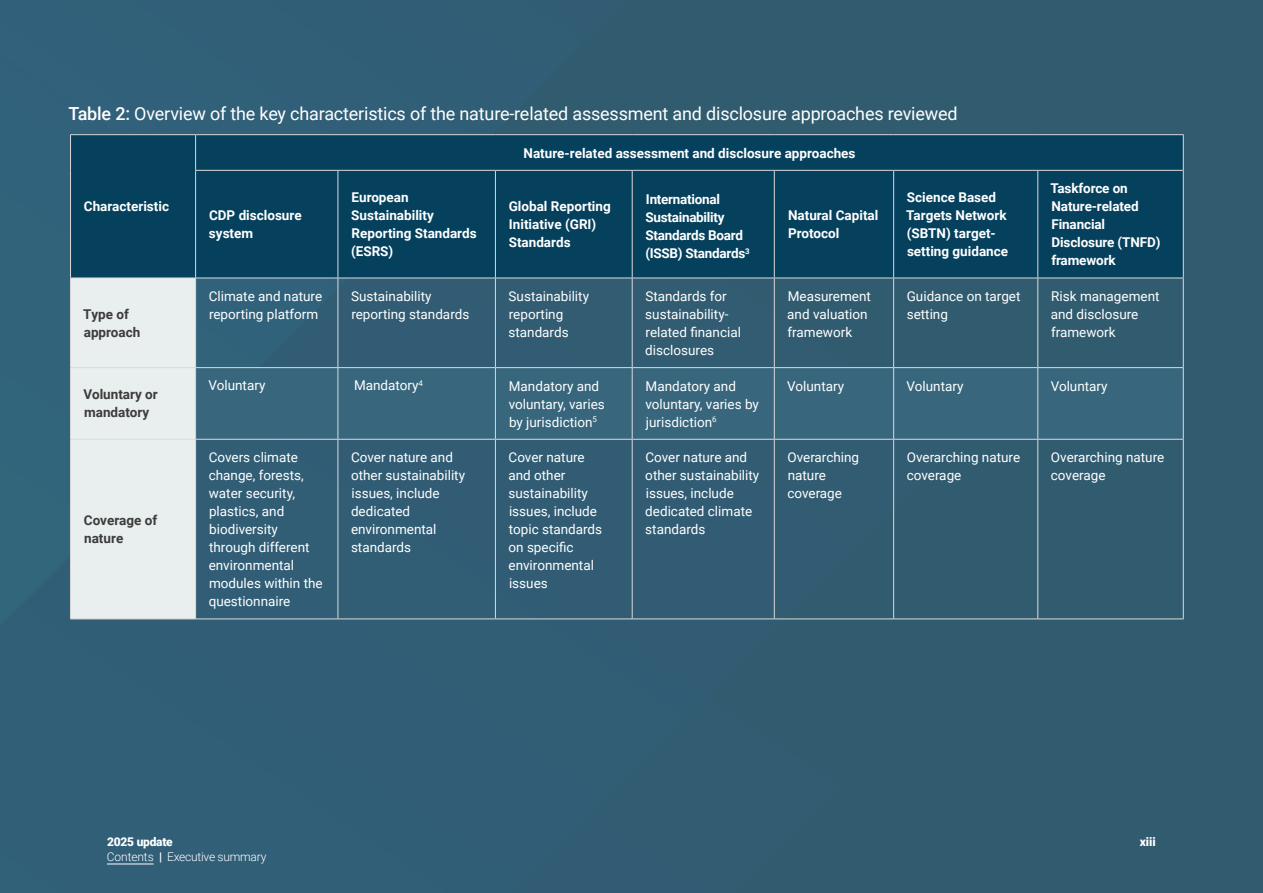
<style>
.page{position:relative;width:1263px;height:893px;background:#315c73}
.page>*{position:absolute;margin:0;border:0;box-sizing:border-box;transform-origin:0 0}
.t1{font:18px "Roboto";letter-spacing:-.01em;color:#fff}
.t2{font:13.5px/18px "Roboto";color:#fff}
.t3{font:700 13.5px/18px "Roboto";color:#fff}
.t4{font:700 13.5px/18px "Roboto";letter-spacing:-.02em;color:#fff}
.t5{font:700 13.5px/18px "Roboto";color:#3c3c3b}
.t6{font:300 12px "Roboto";letter-spacing:-.02em;color:#fff}
.t7{font:900 12px "Roboto";letter-spacing:-.02em;color:#fff}
.s1{font-weight:500}
.s2{font-weight:700}
</style>
<div class="page">
<hr style="left:107px;top:864px;width:47px;height:1px;background:#fff">
<div style="left:71px;top:135px;width:1112px;height:143px;background:#05405d"></div>
<div style="left:71px;top:279px;width:124px;height:339px;background:#e9eeee"></div>
<div style="left:196px;top:368px;width:987px;height:71px;background:#37667d"></div>
<hr style="left:70px;top:134px;width:126px;height:1px;background:#dadada">
<hr style="left:70px;top:135px;width:1px;height:35px;background:#dadada">
<hr style="left:196px;top:134px;width:142px;height:1px;background:#dadada">
<hr style="left:195px;top:135px;width:1px;height:35px;background:#dadada">
<hr style="left:338px;top:134px;width:157px;height:1px;background:#dadada">
<hr style="left:495px;top:134px;width:137px;height:1px;background:#dadada">
<hr style="left:632px;top:134px;width:142px;height:1px;background:#dadada">
<hr style="left:774px;top:134px;width:120px;height:1px;background:#dadada">
<hr style="left:894px;top:134px;width:144px;height:1px;background:#dadada">
<hr style="left:1038px;top:134px;width:146px;height:1px;background:#dadada">
<hr style="left:1183px;top:135px;width:1px;height:35px;background:#dadada">
<hr style="left:70px;top:170px;width:1px;height:108px;background:#dadada">
<hr style="left:195px;top:170px;width:143px;height:1px;background:#dadada">
<hr style="left:195px;top:171px;width:1px;height:107px;background:#dadada">
<hr style="left:338px;top:170px;width:157px;height:1px;background:#dadada">
<hr style="left:338px;top:171px;width:1px;height:107px;background:#dadada">
<hr style="left:495px;top:170px;width:137px;height:1px;background:#dadada">
<hr style="left:495px;top:171px;width:1px;height:107px;background:#dadada">
<hr style="left:632px;top:170px;width:142px;height:1px;background:#dadada">
<hr style="left:632px;top:171px;width:1px;height:107px;background:#dadada">
<hr style="left:774px;top:170px;width:120px;height:1px;background:#dadada">
<hr style="left:774px;top:171px;width:1px;height:107px;background:#dadada">
<hr style="left:894px;top:170px;width:144px;height:1px;background:#dadada">
<hr style="left:893px;top:171px;width:1px;height:107px;background:#dadada">
<hr style="left:1038px;top:170px;width:146px;height:1px;background:#dadada">
<hr style="left:1037px;top:171px;width:1px;height:107px;background:#dadada">
<hr style="left:1183px;top:171px;width:1px;height:107px;background:#dadada">
<hr style="left:70px;top:278px;width:126px;height:1px;background:#dadada">
<hr style="left:70px;top:278px;width:1px;height:89px;background:#dadada">
<hr style="left:196px;top:278px;width:142px;height:1px;background:#dadada">
<hr style="left:195px;top:278px;width:1px;height:89px;background:#dadada">
<hr style="left:338px;top:278px;width:157px;height:1px;background:#dadada">
<hr style="left:338px;top:278px;width:1px;height:89px;background:#dadada">
<hr style="left:495px;top:278px;width:137px;height:1px;background:#dadada">
<hr style="left:495px;top:278px;width:1px;height:89px;background:#dadada">
<hr style="left:632px;top:278px;width:142px;height:1px;background:#dadada">
<hr style="left:632px;top:278px;width:1px;height:89px;background:#dadada">
<hr style="left:774px;top:278px;width:120px;height:1px;background:#dadada">
<hr style="left:774px;top:278px;width:1px;height:89px;background:#dadada">
<hr style="left:894px;top:278px;width:144px;height:1px;background:#dadada">
<hr style="left:893px;top:278px;width:1px;height:89px;background:#dadada">
<hr style="left:1038px;top:278px;width:146px;height:1px;background:#dadada">
<hr style="left:1037px;top:278px;width:1px;height:89px;background:#dadada">
<hr style="left:1183px;top:278px;width:1px;height:89px;background:#dadada">
<hr style="left:70px;top:367px;width:126px;height:1px;background:#dadada">
<hr style="left:70px;top:368px;width:1px;height:71px;background:#dadada">
<hr style="left:196px;top:367px;width:142px;height:1px;background:#dadada">
<hr style="left:195px;top:368px;width:1px;height:71px;background:#dadada">
<hr style="left:338px;top:367px;width:157px;height:1px;background:#dadada">
<hr style="left:338px;top:368px;width:1px;height:71px;background:#dadada">
<hr style="left:495px;top:367px;width:137px;height:1px;background:#dadada">
<hr style="left:495px;top:368px;width:1px;height:71px;background:#dadada">
<hr style="left:632px;top:367px;width:142px;height:1px;background:#dadada">
<hr style="left:632px;top:368px;width:1px;height:71px;background:#dadada">
<hr style="left:774px;top:367px;width:120px;height:1px;background:#dadada">
<hr style="left:774px;top:368px;width:1px;height:71px;background:#dadada">
<hr style="left:894px;top:367px;width:144px;height:1px;background:#dadada">
<hr style="left:893px;top:368px;width:1px;height:71px;background:#dadada">
<hr style="left:1038px;top:367px;width:146px;height:1px;background:#dadada">
<hr style="left:1037px;top:368px;width:1px;height:71px;background:#dadada">
<hr style="left:1183px;top:368px;width:1px;height:71px;background:#dadada">
<hr style="left:70px;top:439px;width:126px;height:1px;background:#dadada">
<hr style="left:70px;top:440px;width:1px;height:178px;background:#dadada">
<hr style="left:196px;top:439px;width:142px;height:1px;background:#dadada">
<hr style="left:195px;top:440px;width:1px;height:178px;background:#dadada">
<hr style="left:338px;top:439px;width:157px;height:1px;background:#dadada">
<hr style="left:338px;top:440px;width:1px;height:178px;background:#dadada">
<hr style="left:495px;top:439px;width:137px;height:1px;background:#dadada">
<hr style="left:495px;top:440px;width:1px;height:178px;background:#dadada">
<hr style="left:632px;top:439px;width:142px;height:1px;background:#dadada">
<hr style="left:632px;top:440px;width:1px;height:178px;background:#dadada">
<hr style="left:774px;top:439px;width:120px;height:1px;background:#dadada">
<hr style="left:774px;top:440px;width:1px;height:178px;background:#dadada">
<hr style="left:894px;top:439px;width:144px;height:1px;background:#dadada">
<hr style="left:893px;top:440px;width:1px;height:178px;background:#dadada">
<hr style="left:1038px;top:439px;width:146px;height:1px;background:#dadada">
<hr style="left:1037px;top:440px;width:1px;height:178px;background:#dadada">
<hr style="left:1183px;top:440px;width:1px;height:178px;background:#dadada">
<hr style="left:70px;top:618px;width:126px;height:1px;background:#dadada">
<hr style="left:196px;top:618px;width:142px;height:1px;background:#dadada">
<hr style="left:338px;top:618px;width:157px;height:1px;background:#dadada">
<hr style="left:495px;top:618px;width:137px;height:1px;background:#dadada">
<hr style="left:632px;top:618px;width:142px;height:1px;background:#dadada">
<hr style="left:774px;top:618px;width:120px;height:1px;background:#dadada">
<hr style="left:894px;top:618px;width:144px;height:1px;background:#dadada">
<hr style="left:1038px;top:618px;width:146px;height:1px;background:#dadada">
<h1 class="t1" style="left:68px;top:101px;width:891px"><span class="s1">Table 2:</span> Overview of the key characteristics of the nature-related assessment and disclosure approaches reviewed</h1>
<p class="t3" style="left:84px;top:197px;width:87px">Characteristic</p>
<p class="t5" style="left:83px;top:304px;width:59px">Type of approach</p>
<p class="t5" style="left:84px;top:385px;width:76px">Voluntary or mandatory</p>
<p class="t5" style="left:84px;top:511px;width:75px">Coverage of nature</p>
<p class="t3" style="left:209px;top:206px;width:94px">CDP disclosure system</p>
<p class="t3" style="left:523px;top:143px;width:334px">Nature-related assessment and disclosure approaches</p>
<p class="t3" style="left:351px;top:188px;width:127px">European<br>Sustainability<br>Reporting Standards (ESRS)</p>
<p class="t3" style="left:509px;top:197px;width:104px">Global Reporting<br>Initiative (GRI)<br>Standards</p>
<p class="t4" style="left:645px;top:190px;width:106px">International<br>Sustainability<br>Standards Board (ISSB) Standards<sup>3</sup></p>
<p class="t3" style="left:788px;top:206px;width:92px">Natural Capital<br>Protocol</p>
<p class="t3" style="left:906px;top:188px;width:103px">Science Based<br>Targets Network (SBTN) target&shy;setting guidance</p>
<p class="t3" style="left:1050px;top:179px;width:112px">Taskforce on<br>Nature-related<br>Financial<br>Disclosure (TNFD) framework</p>
<p class="t2" style="left:209px;top:286px;width:115px">Climate and nature reporting platform</p>
<p class="t2" style="left:351px;top:286px;width:120px">Sustainability reporting standards</p>
<p class="t2" style="left:508px;top:286px;width:82px">Sustainability reporting standards</p>
<p class="t2" style="left:645px;top:286px;width:97px">Standards for sustainability&shy;related financial disclosures</p>
<p class="t2" style="left:787px;top:286px;width:85px">Measurement and valuation framework</p>
<p class="t2" style="left:907px;top:286px;width:115px">Guidance on target setting</p>
<p class="t2" style="left:1051px;top:286px;width:110px">Risk management and disclosure framework</p>
<p class="t2" style="left:208px;top:376px;width:58px">Voluntary</p>
<p class="t2" style="left:354px;top:376px;width:71px">Mandatory<sup>4</sup></p>
<p class="t2" style="left:509px;top:376px;width:98px">Mandatory and voluntary, varies by jurisdiction<sup>5</sup></p>
<p class="t2" style="left:645px;top:376px;width:115px">Mandatory and voluntary, varies by jurisdiction<sup>6</sup></p>
<p class="t2" style="left:787px;top:376px;width:58px">Voluntary</p>
<p class="t2" style="left:906px;top:376px;width:58px">Voluntary</p>
<p class="t2" style="left:1051px;top:376px;width:58px">Voluntary</p>
<p class="t2" style="left:209px;top:448px;width:116px">Covers climate change, forests, water security, plastics, and biodiversity through different environmental modules within the questionnaire</p>
<p class="t2" style="left:351px;top:448px;width:116px">Cover nature and other sustainability issues, include dedicated environmental standards</p>
<p class="t2" style="left:508px;top:448px;width:95px">Cover nature and other sustainability issues, include topic standards on specific environmental issues</p>
<p class="t2" style="left:645px;top:448px;width:116px">Cover nature and other sustainability issues, include dedicated climate standards</p>
<p class="t2" style="left:787px;top:448px;width:73px">Overarching nature coverage</p>
<p class="t2" style="left:907px;top:448px;width:115px">Overarching nature coverage</p>
<p class="t2" style="left:1051px;top:448px;width:115px">Overarching nature coverage</p>
<p class="t7" style="left:107px;top:833px;width:67px">2025 update</p>
<p class="t7" style="left:1140px;top:833px;width:18px">xiii</p>
<p class="t6" style="left:107px;top:848px;width:161px">Contents <span class="s2">|</span> Executive summary</p>
</div>
